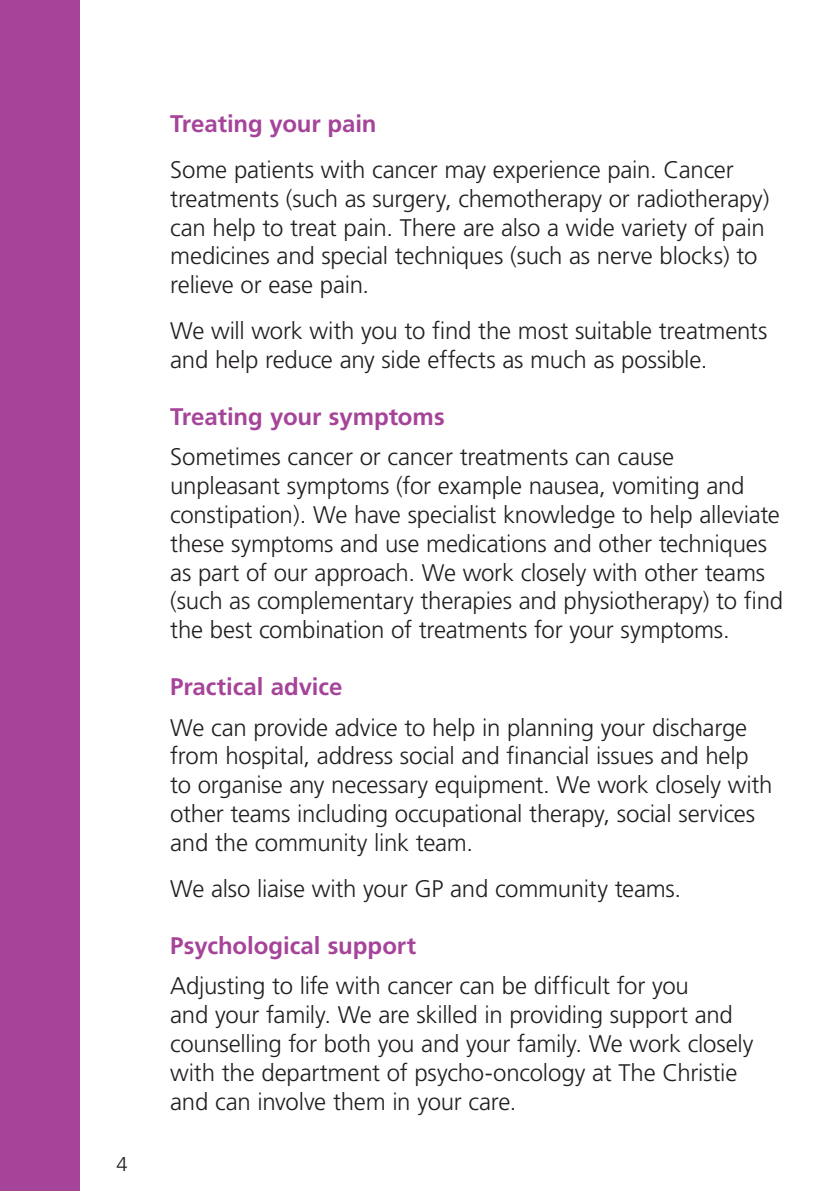
<style>
.page{position:relative;width:840px;height:1191px;background:#fff}
.page>*{position:absolute;margin:0;border:0;box-sizing:border-box;transform-origin:0 0}
.t1{font:300 24px/28.8px "Frutiger";letter-spacing:-.01em;color:#231f20}
.t2{font:700 24px "Frutiger";letter-spacing:-.005em;color:#a54499}
.t3{font:300 20px "Frutiger";color:#231f20}
</style>
<div class="page">
<div style="left:0;top:0;width:79px;height:1191px;background:#a54499"></div>
<p class="t3" style="left:116px;top:1152px;width:13px">4</p>
<p class="t2" style="left:170px;top:110px;width:208px">Treating your pain</p>
<p class="t1" style="left:170px;top:155px;width:600px">Some patients with cancer may experience pain. Cancer treatments (such as surgery, chemotherapy or radiotherapy) can help to treat pain. There are also a wide variety of pain medicines and special techniques (such as nerve blocks) to relieve or ease pain.</p>
<p class="t1" style="left:170px;top:316px;width:598px">We will work with you to find the most suitable treatments and help reduce any side effects as much as possible.</p>
<p class="t2" style="left:170px;top:403px;width:276px">Treating your symptoms</p>
<p class="t1" style="left:170px;top:442px;width:614px">Sometimes cancer or cancer treatments can cause unpleasant symptoms (for example nausea, vomiting and constipation). We have specialist knowledge to help alleviate these symptoms and use medications and other techniques as part of our approach. We work closely with other teams (such as complementary therapies and physiotherapy) to find the best combination of treatments for your symptoms.</p>
<p class="t2" style="left:170px;top:673px;width:173px">Practical advice</p>
<p class="t1" style="left:170px;top:713px;width:603px">We can provide advice to help in planning your discharge from hospital, address social and financial issues and help to organise any necessary equipment. We work closely with other teams including occupational therapy, social services and the community link team.</p>
<p class="t1" style="left:170px;top:874px;width:507px">We also liaise with your GP and community teams.</p>
<p class="t2" style="left:170px;top:931px;width:247px">Psychological support</p>
<p class="t1" style="left:170px;top:971px;width:584px">Adjusting to life with cancer can be difficult for you<br>and your family. We are skilled in providing support and counselling for both you and your family. We work closely with the department of psycho-oncology at The Christie and can involve them in your care.</p>
</div>
